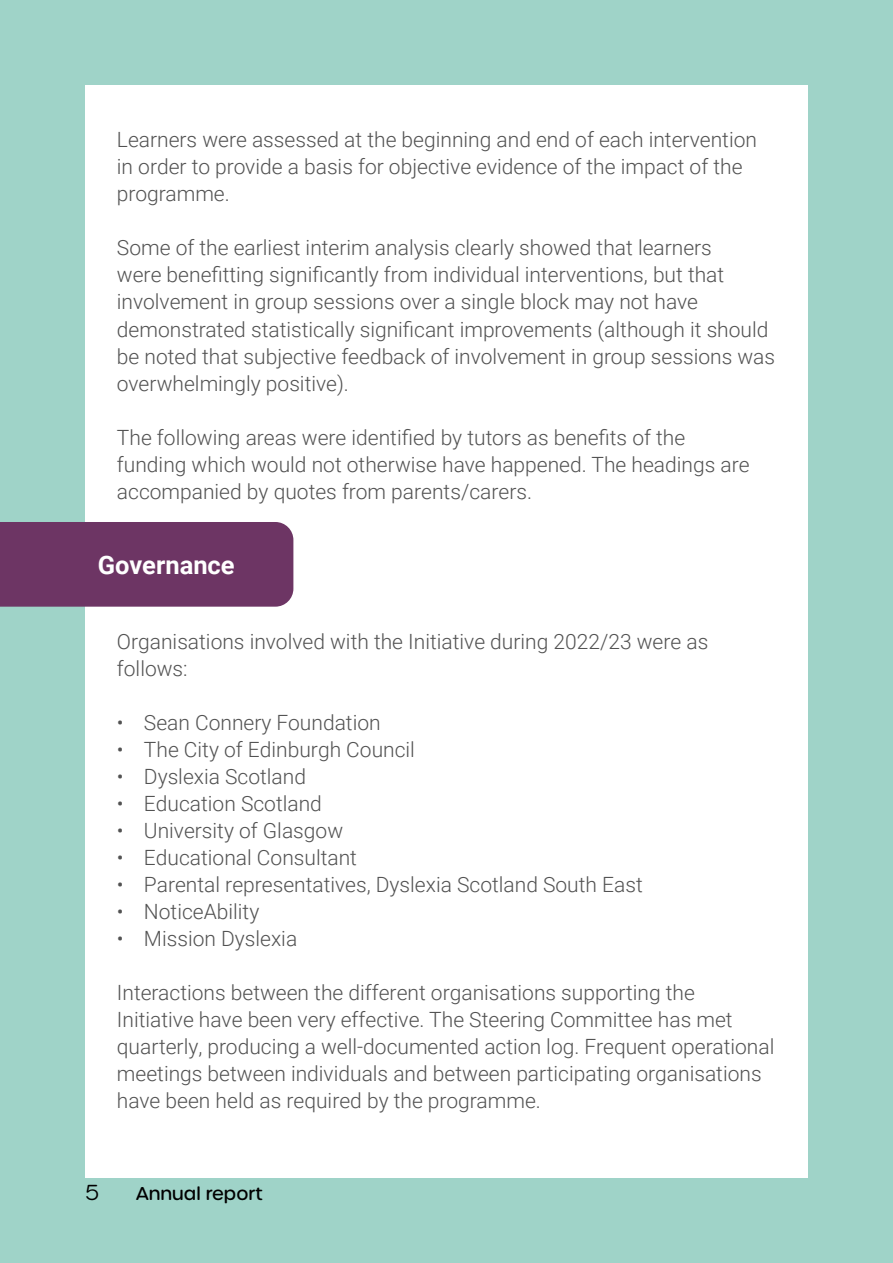
<style>
.page{position:relative;width:893px;height:1263px;background:#9fd3c8}
.page>*{position:absolute;margin:0;border:0;box-sizing:border-box;transform-origin:0 0}
.t1{font:700 25.5px "Roboto";color:#fff}
.t2{font:300 21px/27px "Roboto";color:#525252}
.t3{font:300 21px "Urbane Rounded";color:#000}
.t4{font:500 18px "Urbane Rounded";color:#000}
</style>
<div class="page">
<div style="left:85px;top:85px;width:723px;height:1093px;background:#fff"></div>
<div style="left:0;top:522px;width:293px;height:85px;background:#6d3564"></div>
<p class="t2" style="left:117px;top:126px;width:642px">Learners were assessed at the beginning and end of each intervention in order to provide a basis for objective evidence of the impact of the programme.</p>
<p class="t2" style="left:117px;top:234px;width:660px">Some of the earliest interim analysis clearly showed that learners<br>were benefitting significantly from individual interventions, but that involvement in group sessions over a single block may not have demonstrated statistically significant improvements (although it should be noted that subjective feedback of involvement in group sessions was overwhelmingly positive).</p>
<p class="t2" style="left:117px;top:423px;width:634px">The following areas were identified by tutors as benefits of the funding which would not otherwise have happened. The headings are accompanied by quotes from parents/carers.</p>
<p class="t1" style="left:98px;top:547px;width:138px">Governance</p>
<p class="t2" style="left:117px;top:627px;width:593px">Organisations involved with the Initiative during 2022/23 were as follows:</p>
<p class="t2" style="left:117px;top:708px;width:265px">• Sean Connery Foundation</p>
<p class="t2" style="left:117px;top:735px;width:300px">• The City of Edinburgh Council</p>
<p class="t2" style="left:117px;top:762px;width:191px">• Dyslexia Scotland</p>
<p class="t2" style="left:117px;top:789px;width:206px">• Education Scotland</p>
<p class="t2" style="left:117px;top:816px;width:228px">• University of Glasgow</p>
<p class="t2" style="left:117px;top:843px;width:242px">• Educational Consultant</p>
<p class="t2" style="left:117px;top:870px;width:527px">• Parental representatives, Dyslexia Scotland South East</p>
<p class="t2" style="left:117px;top:897px;width:144px">• NoticeAbility</p>
<p class="t2" style="left:117px;top:924px;width:182px">• Mission Dyslexia</p>
<p class="t2" style="left:117px;top:978px;width:659px">Interactions between the different organisations supporting the Initiative have been very effective. The Steering Committee has met quarterly, producing a well-documented action log. Frequent operational meetings between individuals and between participating organisations have been held as required by the programme.</p>
<p class="t3" style="left:85px;top:1179px;width:15px">5</p>
<p class="t4" style="left:136px;top:1182px;width:128px">Annual report</p>
</div>
